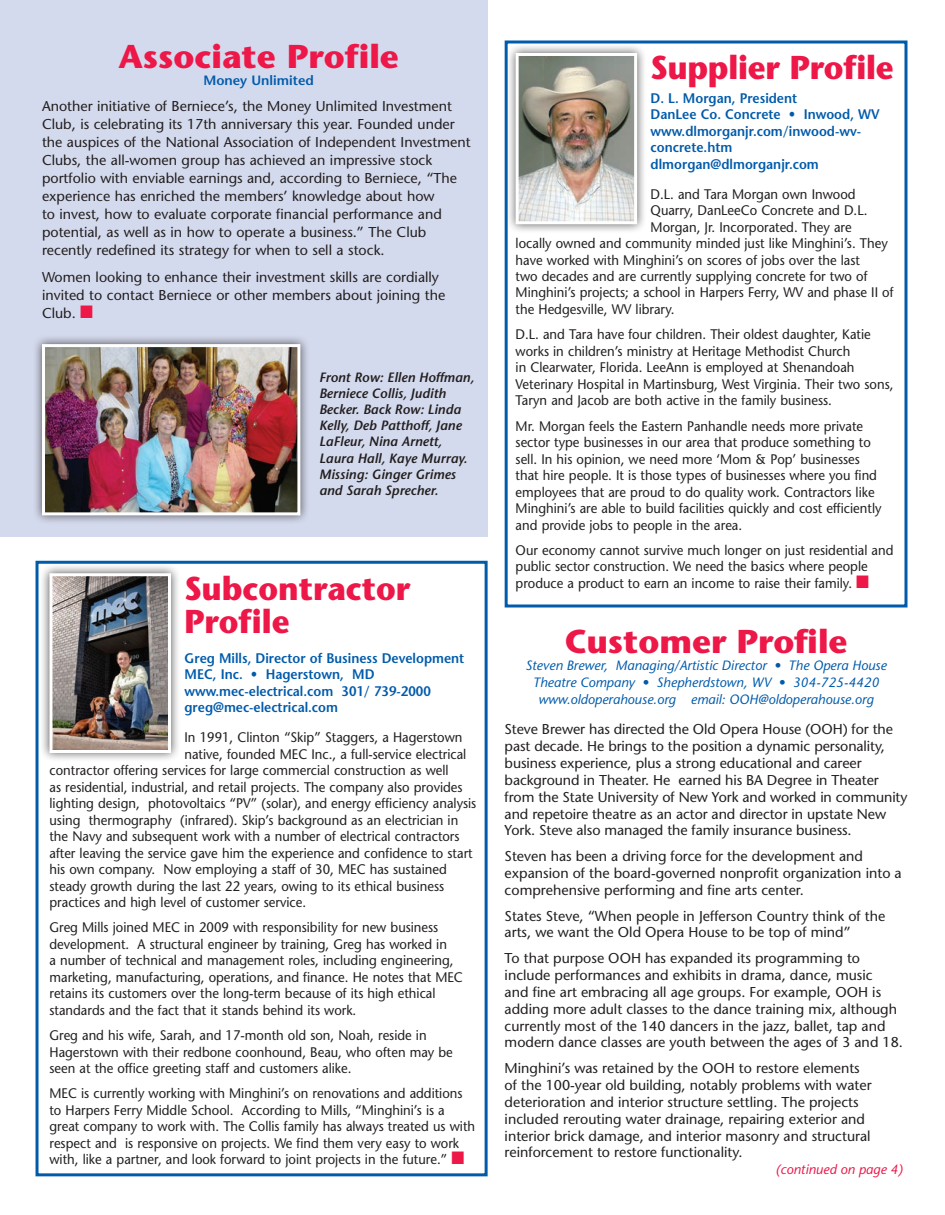
<style>
.page{position:relative;width:945px;height:1215px;background:#fff}
.page>*{position:absolute;margin:0;border:0;box-sizing:border-box;transform-origin:0 0}
.t1{font:700 33px/33px "Stone Sans";color:#ed1748;scale:.94 1}
.t2{font:700 33px "Stone Sans";color:#ed1748}
.t3{font:14.25px/16.8px "Stone Sans";color:#231f20}
.t4{font:13.8px/16.5px "Stone Sans";color:#231f20;scale:.94 1}
.t5{font:600 13.8px/16.5px "Stone Sans";color:#015bab;scale:.94 1}
.t6{font:italic 600 13.5px/16.2px "Stone Sans";color:#231f20}
.t7{font:italic 13.5px/16.8px "Stone Sans";color:#015bab;text-align:center}
.t8{font:italic 13.5px "Stone Sans";color:#ed1748}
.t9{font:600 13.5px "Stone Sans";color:#015bab}
.s1{color:#ed1748}
</style>
<div class="page">
<div style="left:36px;top:561px;width:452px;height:615px;border:3px solid #015bab"></div>
<div style="left:0;top:0;width:488px;height:536px;background:#d4daed"></div>
<div style="left:40px;top:563px;width:141px;height:200px;background:#231f20;opacity:.75"></div>
<img style="left:54px;top:577px;width:113px;height:172px">
<div style="left:50px;top:573px;width:121px;height:180px;border:3px solid #fff"></div>
<div style="left:32px;top:334px;width:278px;height:191px;background:#231f20;opacity:.75"></div>
<img style="left:46px;top:348px;width:250px;height:163px">
<div style="left:42px;top:344px;width:258px;height:171px;border:3px solid #fff"></div>
<div style="left:505px;top:40px;width:403px;height:568px;border:3px solid #015bab"></div>
<div style="left:506px;top:43px;width:141px;height:191px;background:#231f20;opacity:.75"></div>
<img style="left:520px;top:57px;width:113px;height:163px">
<div style="left:516px;top:53px;width:121px;height:171px;border:3px solid #fff"></div>
<h1 class="t2" style="left:118px;top:36px;width:282px">Associate Profile</h1>
<p class="t9" style="left:203px;top:71px;width:112px">Money Unlimited</p>
<p class="t3" style="left:42px;top:97px;width:430px;line-height:18px">Another initiative of Berniece’s, the Money Unlimited Investment Club, is celebrating its 17th anniversary this year. Founded under the auspices of the National Association of Independent Investment Clubs, the all-women group has achieved an impressive stock portfolio with enviable earnings and, according to Berniece, “The experience has enriched the members’ knowledge about how<br>to invest, how to evaluate corporate financial performance and potential, as well as in how to operate a business.” The Club recently redefined its strategy for when to sell a stock.</p>
<p class="t3" style="left:42px;top:268px;width:405px;line-height:18px">Women looking to enhance their investment skills are cordially invited to contact Berniece or other members about joining the<br>Club. <span class="s1">■</span></p>
<p class="t6" style="left:319px;top:369px;width:157px">Front Row: Ellen Hoffman,<br>Berniece Collis, Judith<br>Becker. Back Row: Linda<br>Kelly, Deb Patthoff, Jane<br>LaFleur, Nina Arnett,<br>Laura Hall, Kaye Murray.<br>Missing: Ginger Grimes and Sarah Sprecher.</p>
<h1 class="t1" style="left:184px;top:571px;width:242px">Subcontractor<br>Profile</h1>
<p class="t5" style="left:184px;top:649px;width:299px">Greg Mills, Director of Business Development MEC, Inc. • Hagerstown, MD www.mec-electrical.com 301/ 739-2000 greg@mec-electrical.com</p>
<p class="t4" style="left:184px;top:729px;width:297px">In 1991, Clinton “Skip” Staggers, a Hagerstown</p>
<p class="t4" style="left:184px;top:745px;width:301px">native, founded MEC Inc., a full-service electrical</p>
<p class="t4" style="left:49px;top:762px;width:426px">contractor offering services for large commercial construction as well</p>
<p class="t4" style="left:49px;top:778px;width:441px">as residential, industrial, and retail projects. The company also provides</p>
<p class="t4" style="left:49px;top:795px;width:456px">lighting design, photovoltaics “PV” (solar), and energy efficiency analysis</p>
<p class="t4" style="left:49px;top:811px;width:436px">using thermography (infrared). Skip’s background as an electrician in</p>
<p class="t4" style="left:49px;top:828px;width:438px">the Navy and subsequent work with a number of electrical contractors</p>
<p class="t4" style="left:49px;top:844px;width:452px">after leaving the service gave him the experience and confidence to start</p>
<p class="t4" style="left:49px;top:861px;width:424px">his own company. Now employing a staff of 30, MEC has sustained</p>
<p class="t4" style="left:49px;top:877px;width:421px">steady growth during the last 22 years, owing to its ethical business</p>
<p class="t4" style="left:49px;top:894px;width:275px">practices and high level of customer service.</p>
<p class="t4" style="left:49px;top:919px;width:441px">Greg Mills joined MEC in 2009 with responsibility for new business development. A structural engineer by training, Greg has worked in<br>a number of technical and management roles, including engineering, marketing, manufacturing, operations, and finance. He notes that MEC retains its customers over the long-term because of its high ethical standards and the fact that it stands behind its work.</p>
<p class="t4" style="left:49px;top:1027px;width:431px">Greg and his wife, Sarah, and 17-month old son, Noah, reside in<br>Hagerstown with their redbone coonhound, Beau, who often may be seen at the office greeting staff and customers alike.</p>
<p class="t4" style="left:49px;top:1085px;width:454px">MEC is currently working with Minghini’s on renovations and additions to Harpers Ferry Middle School. According to Mills, “Minghini’s is a great company to work with. The Collis family has always treated us with respect and is responsive on projects. We find them very easy to work with, like a partner, and look forward to joint projects in the future.” <span class="s1">■</span></p>
<h1 class="t1" style="left:651px;top:51px;width:260px">Supplier Profile</h1>
<p class="t5" style="left:651px;top:89px;width:245px">D. L. Morgan, President<br>DanLee Co. Concrete • Inwood, WV www.dlmorganjr.com/inwood-wv&shy;concrete.htm dlmorgan@dlmorganjr.com</p>
<p class="t4" style="left:651px;top:185px;width:220px">D.L. and Tara Morgan own Inwood</p>
<p class="t4" style="left:651px;top:202px;width:232px">Quarry, DanLeeCo Concrete and D.L.</p>
<p class="t4" style="left:651px;top:218px;width:215px">Morgan, Jr. Incorporated. They are</p>
<p class="t4" style="left:516px;top:235px;width:397px">locally owned and community minded just like Minghini’s. They</p>
<p class="t4" style="left:516px;top:251px;width:368px">have worked with Minghini’s on scores of jobs over the last</p>
<p class="t4" style="left:516px;top:268px;width:376px">two decades and are currently supplying concrete for two of</p>
<p class="t4" style="left:516px;top:284px;width:404px">Minghini’s projects; a school in Harpers Ferry, WV and phase II of</p>
<p class="t4" style="left:516px;top:301px;width:171px">the Hedgesville, WV library.</p>
<p class="t4" style="left:516px;top:326px;width:403px">D.L. and Tara have four children. Their oldest daughter, Katie works in children’s ministry at Heritage Methodist Church<br>in Clearwater, Florida. LeeAnn is employed at Shenandoah Veterinary Hospital in Martinsburg, West Virginia. Their two sons, Taryn and Jacob are both active in the family business.</p>
<p class="t4" style="left:516px;top:417px;width:391px">Mr. Morgan feels the Eastern Panhandle needs more private sector type businesses in our area that produce something to sell. In his opinion, we need more ‘Mom &amp; Pop’ businesses that hire people. It is those types of businesses where you find employees that are proud to do quality work. Contractors like Minghini’s are able to build facilities quickly and cost efficiently and provide jobs to people in the area.</p>
<p class="t4" style="left:516px;top:542px;width:403px">Our economy cannot survive much longer on just residential and public sector construction. We need the basics where people produce a product to earn an income to raise their family. <span class="s1">■</span></p>
<h1 class="t2" style="left:565px;top:621px;width:284px">Customer Profile</h1>
<p class="t7" style="left:525px;top:657px;width:363px">Steven Brewer, Managing/Artistic Director • The Opera House<br>Theatre Company • Shepherdstown, WV • 304-725-4420 www.oldoperahouse.org email: OOH@oldoperahouse.org</p>
<p class="t3" style="left:505px;top:721px;width:404px">Steve Brewer has directed the Old Opera House (OOH) for the past decade. He brings to the position a dynamic personality, business experience, plus a strong educational and career background in Theater. He earned his BA Degree in Theater from the State University of New York and worked in community and repetoire theatre as an actor and director in upstate New York. Steve also managed the family insurance business.</p>
<p class="t3" style="left:505px;top:848px;width:399px">Steven has been a driving force for the development and expansion of the board-governed nonprofit organization into a comprehensive performing and fine arts center.</p>
<p class="t3" style="left:505px;top:907px;width:382px">States Steve, “When people in Jefferson Country think of the arts, we want the Old Opera House to be top of mind”</p>
<p class="t3" style="left:505px;top:950px;width:400px">To that purpose OOH has expanded its programming to include performances and exhibits in drama, dance, music<br>and fine art embracing all age groups. For example, OOH is adding more adult classes to the dance training mix, although currently most of the 140 dancers in the jazz, ballet, tap and modern dance classes are youth between the ages of 3 and 18.</p>
<p class="t3" style="left:505px;top:1060px;width:368px">Minghini’s was retained by the OOH to restore elements of the 100-year old building, notably problems with water deterioration and interior structure settling. The projects included rerouting water drainage, repairing exterior and interior brick damage, and interior masonry and structural reinforcement to restore functionality.</p>
<p class="t8" style="left:776px;top:1161px;width:129px">(continued on page 4)</p>
</div>
